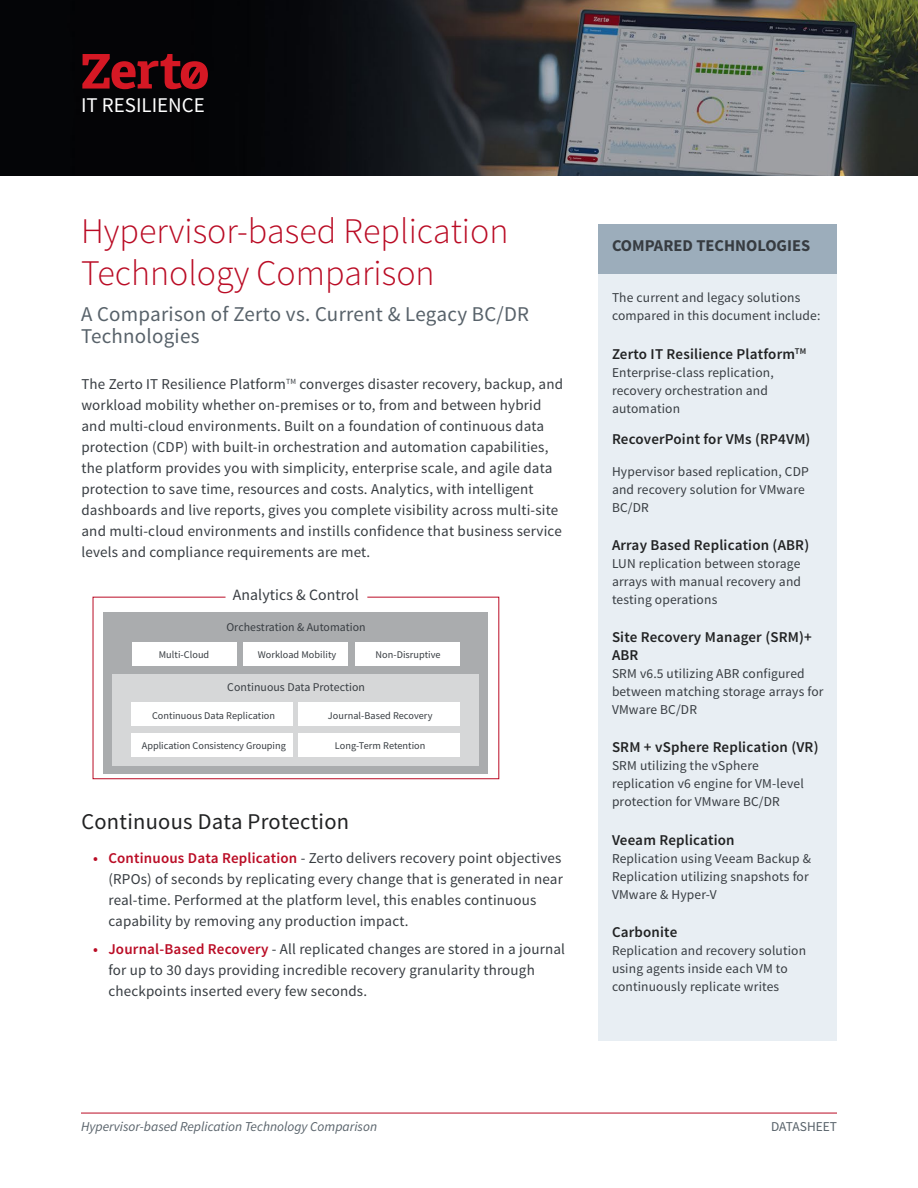
<style>
.page{position:relative;width:918px;height:1188px;background:#fff}
.page>*{position:absolute;margin:0;border:0;box-sizing:border-box;transform-origin:0 0}
.t1{font:300 36px/42px "Source Sans Pro";color:#ba0c25}
.t2{font:22.5px "Source Sans Pro";letter-spacing:.01em;color:#212223}
.t3{font:21px/22.5px "Source Sans Pro";letter-spacing:.01em;color:#58626a}
.t4{font:20.85px "Source Sans Pro";color:#fff}
.t5{font:700 16.5px "Source Sans Pro";color:#373c41}
.t6{font:15.75px "Source Sans Pro";letter-spacing:.005em;color:#373c41}
.t7{font:15px/21px "Source Sans Pro";letter-spacing:.01em;color:#373c41}
.t8{font:600 15px/18px "Source Sans Pro";letter-spacing:.01em;color:#212223}
.t9{font:13.5px/18px "Source Sans Pro";letter-spacing:.01em;color:#373c41}
.t10{font:italic 13.5px "Source Sans Pro";color:#58626a}
.t11{font:13.5px "Source Sans Pro";color:#58626a}
.t12{font:11.85px "Source Sans Pro";letter-spacing:.005em;color:#373c41}
.t13{font:10.2px "Source Sans Pro";letter-spacing:.005em;color:#373c41}
.s1{font-weight:600;color:#ba0c25}
</style>
<div class="page">
<img style="left:0;top:0;width:918px;height:176px">
<hr style="left:81px;top:1113px;width:756px;height:1px;background:#ba0c25">
<svg style="left:82px;top:54px;width:126px;height:35px;background:#6e0e15"></svg>
<div style="left:598px;top:225px;width:239px;height:816px;background:#e8eef3"></div>
<div style="left:598px;top:225px;width:239px;height:49px;background:#9cadbb"></div>
<svg style="left:92px;top:596px;width:408px;height:184px"></svg>
<div style="left:104px;top:613px;width:384px;height:161px;background:#aaacae"></div>
<div style="left:113px;top:674px;width:366px;height:91px;background:#d6d7d8"></div>
<div style="left:299px;top:734px;width:161px;height:23px;background:#fff"></div>
<div style="left:132px;top:702px;width:161px;height:23px;background:#fff"></div>
<div style="left:132px;top:734px;width:161px;height:23px;background:#fff"></div>
<div style="left:299px;top:702px;width:161px;height:23px;background:#fff"></div>
<div style="left:132px;top:643px;width:105px;height:23px;background:#fff"></div>
<div style="left:243px;top:643px;width:105px;height:23px;background:#fff"></div>
<div style="left:355px;top:643px;width:105px;height:23px;background:#fff"></div>
<h3 class="t4" style="left:81px;top:91px;width:125px">IT RESILIENCE</h3>
<h1 class="t1" style="left:81px;top:210px;width:429px">Hypervisor-based Replication<br>Technology Comparison</h1>
<h3 class="t3" style="left:81px;top:303px;width:450px">A Comparison of Zerto vs. Current &amp; Legacy BC/DR<br>Technologies</h3>
<p class="t7" style="left:81px;top:373px;width:483px">The Zerto IT Resilience Platform<sup>TM</sup> converges disaster recovery, backup, and workload mobility whether on-premises or to, from and between hybrid and multi-cloud environments. Built on a foundation of continuous data protection (CDP) with built-in orchestration and automation capabilities, the platform provides you with simplicity, enterprise scale, and agile data protection to save time, resources and costs. Analytics, with intelligent dashboards and live reports, gives you complete visibility across multi-site and multi-cloud environments and instills confidence that business service levels and compliance requirements are met.</p>
<p class="t6" style="left:233px;top:585px;width:128px">Analytics &amp; Control</p>
<p class="t12" style="left:226px;top:620px;width:141px">Orchestration &amp; Automation</p>
<p class="t13" style="left:159px;top:648px;width:52px">Multi-Cloud</p>
<p class="t13" style="left:258px;top:648px;width:80px">Workload Mobility</p>
<p class="t13" style="left:376px;top:648px;width:67px">Non-Disruptive</p>
<p class="t12" style="left:227px;top:679px;width:139px">Continuous Data Protection</p>
<p class="t13" style="left:152px;top:709px;width:125px">Continuous Data Replication</p>
<p class="t13" style="left:142px;top:739px;width:146px">Application Consistency Grouping</p>
<p class="t13" style="left:328px;top:709px;width:106px">Journal-Based Recovery</p>
<p class="t13" style="left:335px;top:739px;width:92px">Long-Term Retention</p>
<h2 class="t2" style="left:81px;top:807px;width:269px">Continuous Data Protection</h2>
<p class="t7" style="left:108px;top:848px;width:456px;text-indent:-15px"><span class="s1">• Continuous Data Replication</span> - Zerto delivers recovery point objectives (RPOs) of seconds by replicating every change that is generated in near real-time. Performed at the platform level, this enables continuous capability by removing any production impact.</p>
<p class="t7" style="left:108px;top:939px;width:458px;text-indent:-15px"><span class="s1">• Journal-Based Recovery</span> - All replicated changes are stored in a journal for up to 30 days providing incredible recovery granularity through checkpoints inserted every few seconds.</p>
<p class="t5" style="left:612px;top:234px;width:200px">COMPARED TECHNOLOGIES</p>
<p class="t9" style="left:612px;top:289px;width:210px">The current and legacy solutions compared in this document include:</p>
<p class="t8" style="left:612px;top:345px;width:196px">Zerto IT Resilience Platform<sup>TM</sup></p>
<p class="t9" style="left:612px;top:363px;width:163px">Enterprise-class replication, recovery orchestration and automation</p>
<p class="t8" style="left:612px;top:430px;width:200px">RecoverPoint for VMs (RP4VM)</p>
<p class="t9" style="left:612px;top:462px;width:198px">Hypervisor based replication, CDP and recovery solution for VMware<br>BC/DR</p>
<p class="t8" style="left:612px;top:536px;width:199px">Array Based Replication (ABR)</p>
<p class="t9" style="left:612px;top:555px;width:191px;text-align:justify">LUN replication between storage arrays with manual recovery and testing operations</p>
<p class="t8" style="left:612px;top:628px;width:201px">Site Recovery Manager (SRM)+<br>ABR</p>
<p class="t9" style="left:612px;top:665px;width:213px">SRM v6.5 utilizing ABR configured between matching storage arrays for<br>VMware BC/DR</p>
<p class="t8" style="left:612px;top:739px;width:208px">SRM + vSphere Replication (VR)</p>
<p class="t9" style="left:612px;top:757px;width:193px">SRM utilizing the vSphere replication v6 engine for VM-level protection for VMware BC/DR</p>
<p class="t8" style="left:612px;top:831px;width:124px">Veeam Replication</p>
<p class="t9" style="left:612px;top:849px;width:201px">Replication using Veeam Backup &amp;<br>Replication utilizing snapshots for<br>VMware &amp; Hyper-V</p>
<p class="t8" style="left:612px;top:923px;width:67px">Carbonite</p>
<p class="t9" style="left:612px;top:942px;width:196px">Replication and recovery solution using agents inside each VM to continuously replicate writes</p>
<p class="t10" style="left:81px;top:1119px;width:298px">Hypervisor-based Replication Technology Comparison</p>
<p class="t11" style="left:771px;top:1119px;width:67px">DATASHEET</p>
</div>
